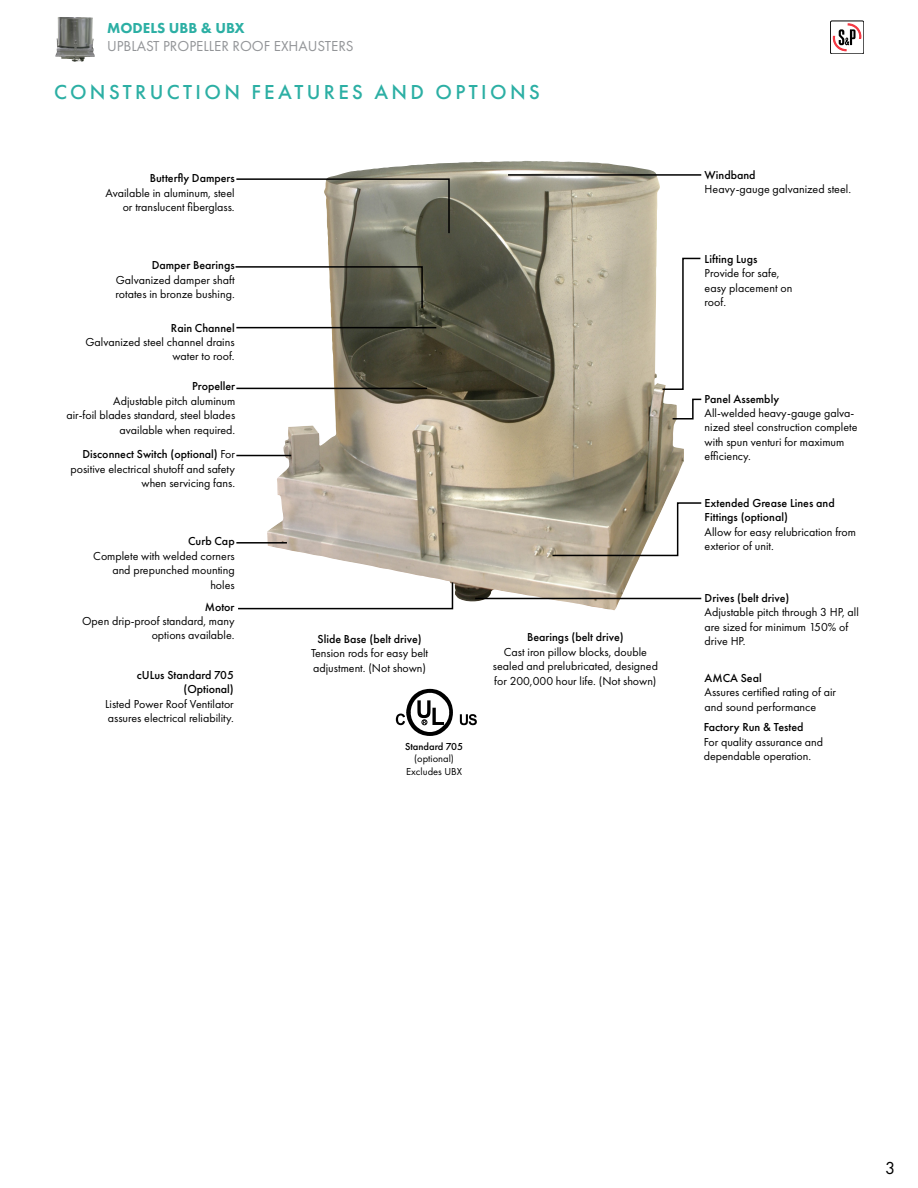
<style>
.page{position:relative;width:918px;height:1188px;background:#fff}
.page>*{position:absolute;margin:0;border:0;box-sizing:border-box;transform-origin:0 0}
.t1{font:500 21px "Futura PT";letter-spacing:.16em;color:#2cafa4}
.t2{font:18px "Futura PT";color:#000}
.t3{font:15px "Futura PT";color:#939598}
.t4{font:800 15px "Futura PT";color:#2cafa4}
.t5{font:12px/14.4px "Futura PT";color:#000}
.t6{font:500 12px/14.4px "Futura PT";color:#000;text-align:right}
.t7{font:10.5px/12.6px "Futura PT";color:#000;text-align:center}
.t8{font:500 10.5px "Futura PT";color:#000}
.s1{font-weight:500}
</style>
<div class="page">
<img style="left:55px;top:17px;width:18px;height:42px">
<svg style="left:833px;top:24px;width:28px;height:27px"></svg>
<div style="left:830px;top:21px;width:34px;height:33px;border:1px solid #000;border-radius:2px"></div>
<img style="left:267px;top:161px;width:417px;height:449px">
<svg style="left:236px;top:178px;width:215px;height:57px"></svg>
<svg style="left:235px;top:265px;width:189px;height:45px"></svg>
<hr style="left:236px;top:327px;width:200px;height:1px;background:#000">
<hr style="left:236px;top:388px;width:191px;height:1px;background:#000">
<hr style="left:236px;top:455px;width:55px;height:1px;background:#000">
<hr style="left:236px;top:542px;width:51px;height:2px;background:#000">
<svg style="left:238px;top:581px;width:216px;height:29px"></svg>
<hr style="left:508px;top:174px;width:193px;height:2px;background:#000">
<svg style="left:661px;top:257px;width:40px;height:134px"></svg>
<svg style="left:671px;top:398px;width:31px;height:22px"></svg>
<svg style="left:551px;top:502px;width:151px;height:55px"></svg>
<hr style="left:475px;top:598px;width:226px;height:1px;background:#000">
<svg style="left:396px;top:689px;width:57px;height:47px"></svg>
<svg style="left:460px;top:714px;width:17px;height:11px"></svg>
<p class="t4" style="left:107px;top:19px;width:139px">MODELS UBB &amp; UBX</p>
<p class="t3" style="left:107px;top:37px;width:248px">UPBLAST PROPELLER ROOF EXHAUSTERS</p>
<h1 class="t1" style="left:54px;top:79px;width:487px">CONSTRUCTION FEATURES AND OPTIONS</h1>
<p class="t6" style="left:150px;top:171px;width:86px">Butterfly Dampers</p>
<p class="t5" style="left:106px;top:186px;width:131px;text-align:right">Available in aluminum, steel or translucent fiberglass.</p>
<p class="t6" style="left:152px;top:258px;width:85px">Damper Bearings</p>
<p class="t5" style="left:116px;top:272px;width:121px">Galvanized damper shaft rotates in bronze bushing.</p>
<p class="t6" style="left:171px;top:320px;width:65px">Rain Channel</p>
<p class="t5" style="left:86px;top:335px;width:151px;text-align:right">Galvanized steel channel drains water to roof.</p>
<p class="t6" style="left:192px;top:379px;width:45px">Propeller</p>
<p class="t5" style="left:66px;top:394px;width:170px;text-align:right">Adjustable pitch aluminum<br>air-foil blades standard, steel blades available when required.</p>
<p class="t5" style="left:70px;top:447px;width:166px;text-align:right"><span class="s1">Disconnect Switch (optional)</span> For positive electrical shutoff and safety when servicing fans.</p>
<p class="t6" style="left:188px;top:534px;width:48px">Curb Cap</p>
<p class="t5" style="left:93px;top:548px;width:143px;text-align:right">Complete with welded corners and prepunched mounting holes</p>
<p class="t6" style="left:205px;top:599px;width:31px">Motor</p>
<p class="t5" style="left:82px;top:614px;width:154px;text-align:right">Open drip-proof standard, many options available.</p>
<p class="t6" style="left:137px;top:668px;width:98px">cULus Standard 705 (Optional)</p>
<p class="t5" style="left:105px;top:697px;width:130px">Listed Power Roof Ventilator assures electrical reliability.</p>
<p class="t6" style="left:317px;top:632px;width:106px">Slide Base (belt drive)</p>
<p class="t5" style="left:311px;top:646px;width:119px">Tension rods for easy belt adjustment. (Not shown)</p>
<p class="t8" style="left:405px;top:740px;width:60px">Standard 705</p>
<p class="t7" style="left:406px;top:753px;width:57px">(optional)<br>Excludes UBX</p>
<p class="t6" style="left:527px;top:630px;width:98px">Bearings (belt drive)</p>
<p class="t5" style="left:493px;top:645px;width:167px;text-align:center">Cast iron pillow blocks, double sealed and prelubricated, designed for 200,000 hour life. (Not shown)</p>
<p class="t6" style="left:705px;top:168px;width:53px">Windband</p>
<p class="t5" style="left:705px;top:182px;width:148px">Heavy-gauge galvanized steel.</p>
<p class="t6" style="left:705px;top:252px;width:54px">Lifting Lugs</p>
<p class="t5" style="left:705px;top:266px;width:89px">Provide for safe, easy placement on roof.</p>
<p class="t6" style="left:705px;top:391px;width:76px">Panel Assembly</p>
<p class="t5" style="left:705px;top:406px;width:154px">All-welded heavy-gauge galva&shy;nized steel construction complete with spun venturi for maximum efficiency.</p>
<p class="t6" style="left:705px;top:496px;width:132px;text-align:left">Extended Grease Lines and<br>Fittings (optional)</p>
<p class="t5" style="left:705px;top:524px;width:153px">Allow for easy relubrication from exterior of unit.</p>
<p class="t6" style="left:705px;top:591px;width:86px">Drives (belt drive)</p>
<p class="t5" style="left:705px;top:605px;width:156px">Adjustable pitch through 3 HP, all are sized for minimum 150% of drive HP.</p>
<p class="t6" style="left:705px;top:671px;width:59px">AMCA Seal</p>
<p class="t5" style="left:705px;top:685px;width:133px">Assures certified rating of air and sound performance</p>
<p class="t6" style="left:704px;top:720px;width:101px">Factory Run &amp; Tested</p>
<p class="t5" style="left:704px;top:735px;width:121px">For quality assurance and dependable operation.</p>
<h2 class="t2" style="left:885px;top:1157px;width:12px">3</h2>
</div>
